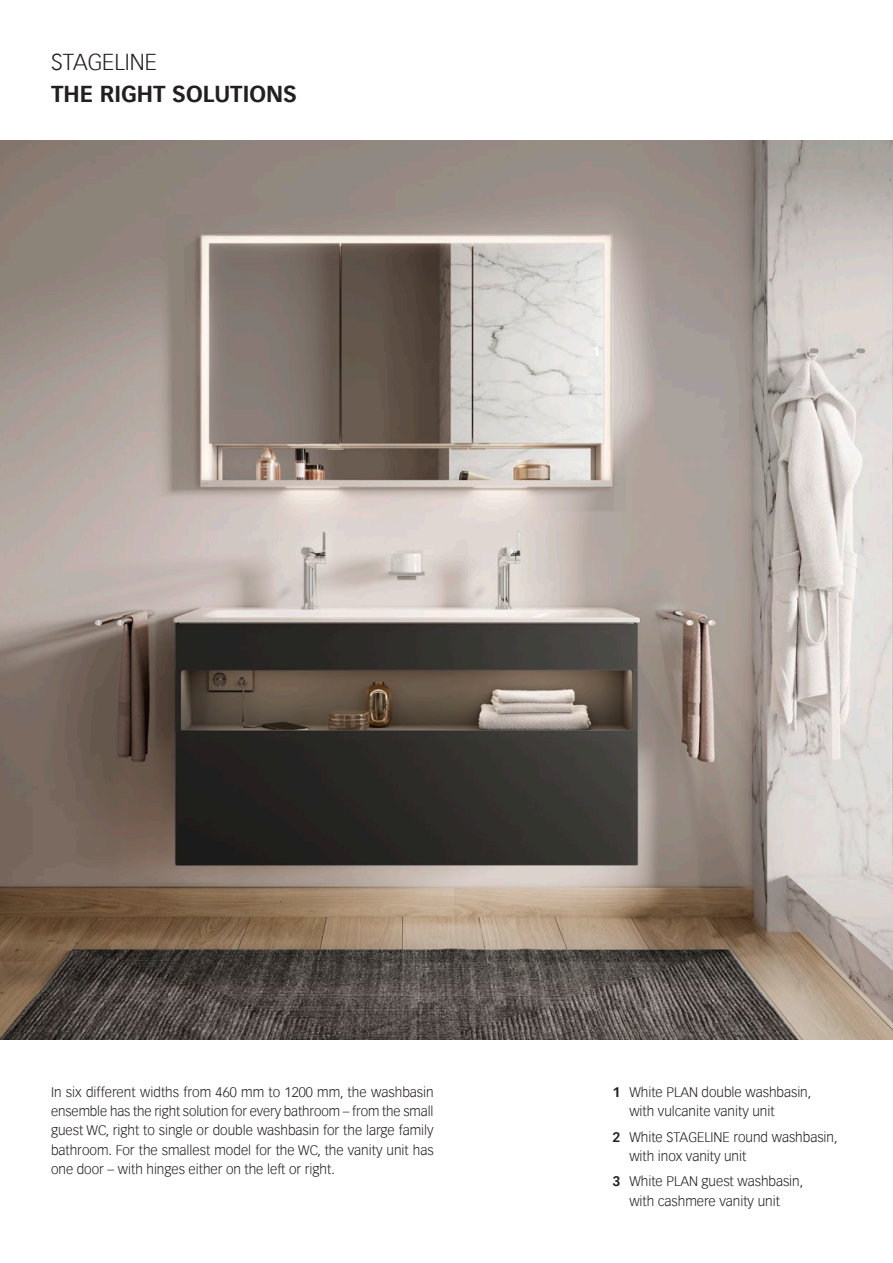
<style>
.page{position:relative;width:893px;height:1263px;background:#fff}
.page>*{position:absolute;margin:0;border:0;box-sizing:border-box;transform-origin:0 0}
.Rubrik{font:700 22.5px/32px "Vectora Com";color:#231f20}
.Copy{font:300 13.5px/19.2px "Vectora Com";color:#231f20}
.t1{font:700 13.05px "Vectora Com";color:#fff}
.s1{font-weight:300}
.s2{font-weight:700}
</style>
<div class="page">
<img style="left:0;top:140px;width:893px;height:900px">
<p class="Rubrik" style="left:51px;top:46px;width:247px"><span class="s1">STAGELINE<br></span>THE RIGHT SOLUTIONS</p>
<p class="t1" style="left:592px;top:343px;width:9px">1</p>
<p class="Copy" style="left:51px;top:1083px;width:384px;text-align:justify">In six different widths from 460 mm to 1200 mm, the washbasin ensemble has the right solution for every bathroom – from the small guest WC, right to single or double washbasin for the large family bathroom. For the smallest model for the WC, the vanity unit has one door – with hinges either on the left or right.</p>
<p class="Copy" style="left:629px;top:1083px;width:183px;text-indent:-17px"><span class="s2">1</span> White PLAN double washbasin, with vulcanite vanity unit</p>
<p class="Copy" style="left:629px;top:1127px;width:210px;text-indent:-17px"><span class="s2">2</span> White STAGELINE round washbasin, with inox vanity unit</p>
<p class="Copy" style="left:612px;top:1172px;width:192px;text-align:center"><span class="s2">3</span> White PLAN guest washbasin, with cashmere vanity unit</p>
</div>
